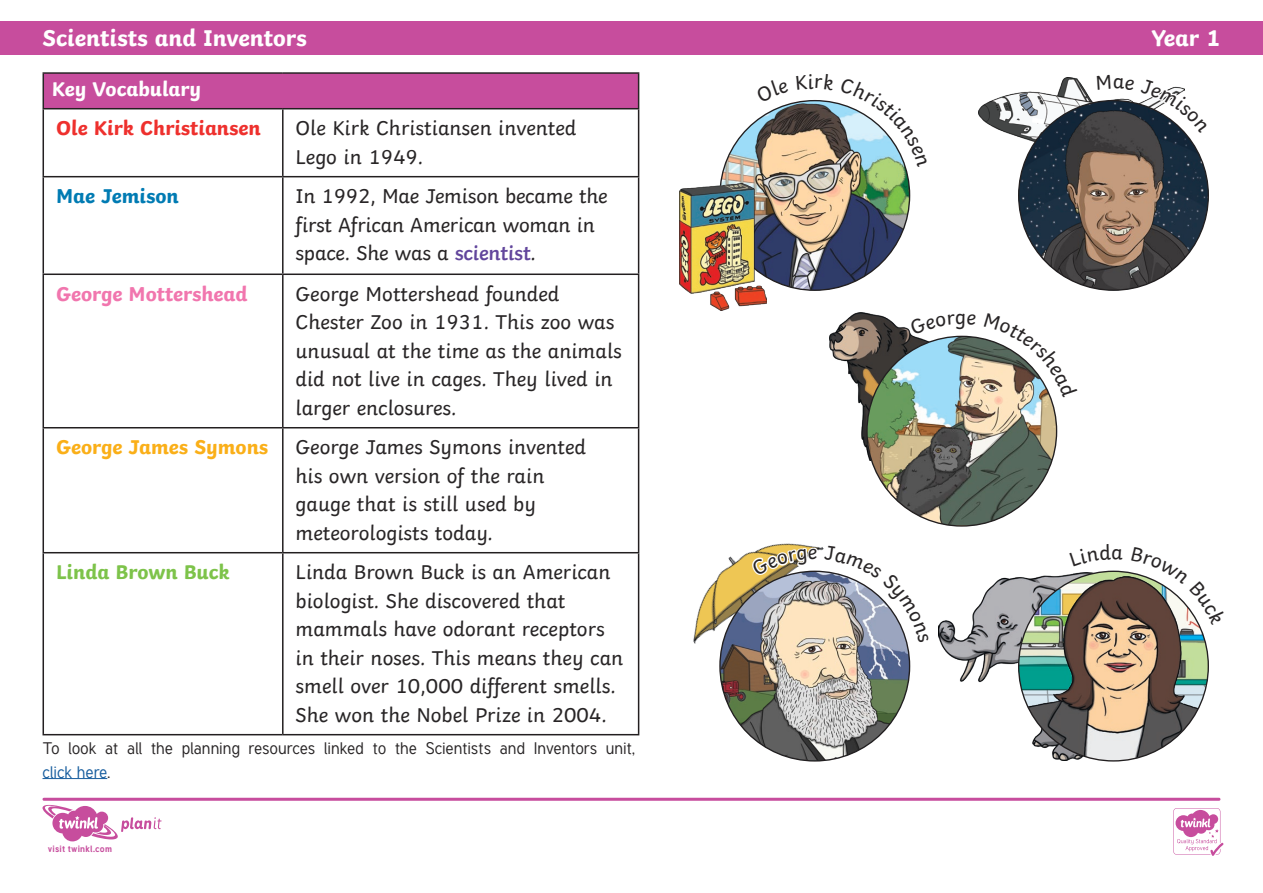
<style>
.page{position:relative;width:1263px;height:893px;background:#fff}
.page>*{position:absolute;margin:0;border:0;box-sizing:border-box;transform-origin:0 0}
.Header_Bar{font:700 24px "Twinkl";color:#fff}
.Body_Copy{font:21px/28.5px "Twinkl";color:#282526}
.Body_Copy-2{font:700 21px "Twinkl";color:#ee302d}
.Body_Copy-3{font:700 21px "Twinkl";color:#f176ae}
.Body_Copy-4{font:700 21px "Twinkl";color:#faaf18}
.Body_Copy-5{font:700 21px "Twinkl";color:#7dc34a}
.Key_Vocab_Header{font:700 21px "Twinkl";color:#fff}
.Body_Copy-6{font:700 21px "Twinkl";color:#007bb3}
.Indent{font:16.5px/24px "Tuffy";letter-spacing:.005em;color:#282526}
.t1{font:700 9px "Tuffy";letter-spacing:.02em;color:#c74d9d}
.s1{font-weight:600;color:#62469c}
.s2{color:#175d9e}
</style>
<div class="page">
<div style="left:43px;top:73px;width:596px;height:36px;background:#c74d9d"></div>
<hr style="left:43px;top:109px;width:1px;height:67px;background:#231f20">
<hr style="left:282px;top:109px;width:2px;height:67px;background:#231f20">
<hr style="left:638px;top:109px;width:1px;height:67px;background:#231f20">
<hr style="left:43px;top:176px;width:240px;height:1px;background:#231f20">
<hr style="left:43px;top:177px;width:1px;height:97px;background:#231f20">
<hr style="left:283px;top:176px;width:356px;height:1px;background:#231f20">
<hr style="left:282px;top:177px;width:2px;height:97px;background:#231f20">
<hr style="left:638px;top:177px;width:1px;height:97px;background:#231f20">
<hr style="left:43px;top:274px;width:240px;height:1px;background:#231f20">
<hr style="left:43px;top:275px;width:1px;height:152px;background:#231f20">
<hr style="left:283px;top:274px;width:356px;height:1px;background:#231f20">
<hr style="left:282px;top:275px;width:2px;height:152px;background:#231f20">
<hr style="left:638px;top:275px;width:1px;height:152px;background:#231f20">
<hr style="left:43px;top:427px;width:240px;height:1px;background:#231f20">
<hr style="left:43px;top:428px;width:1px;height:124px;background:#231f20">
<hr style="left:283px;top:427px;width:356px;height:1px;background:#231f20">
<hr style="left:282px;top:428px;width:2px;height:124px;background:#231f20">
<hr style="left:638px;top:428px;width:1px;height:124px;background:#231f20">
<hr style="left:43px;top:552px;width:240px;height:1px;background:#231f20">
<hr style="left:43px;top:553px;width:1px;height:181px;background:#231f20">
<hr style="left:283px;top:552px;width:356px;height:1px;background:#231f20">
<hr style="left:282px;top:553px;width:2px;height:181px;background:#231f20">
<hr style="left:638px;top:553px;width:1px;height:181px;background:#231f20">
<hr style="left:43px;top:734px;width:240px;height:1px;background:#231f20">
<hr style="left:283px;top:734px;width:356px;height:1px;background:#231f20">
<hr style="left:43px;top:72px;width:240px;height:2px;background:#282526">
<hr style="left:43px;top:74px;width:1px;height:34px;background:#282526">
<hr style="left:283px;top:72px;width:356px;height:2px;background:#282526">
<hr style="left:638px;top:74px;width:1px;height:34px;background:#282526">
<hr style="left:43px;top:108px;width:240px;height:1px;background:#231f20">
<hr style="left:283px;top:108px;width:356px;height:1px;background:#231f20">
<div style="left:0;top:21px;width:1263px;height:34px;background:#c74d9d"></div>
<hr style="left:43px;top:778px;width:64px;height:1px;background:#175d9e">
<img style="left:830px;top:313px;width:138px;height:147px">
<img style="left:873px;top:336px;width:179px;height:189px">
<img style="left:693px;top:543px;width:131px;height:134px">
<img style="left:720px;top:571px;width:189px;height:153px">
<img style="left:739px;top:581px;width:152px;height:180px">
<img style="left:938px;top:572px;width:157px;height:135px">
<img style="left:1019px;top:571px;width:189px;height:190px;border-radius:93px">
<img style="left:1027px;top:576px;width:175px;height:185px">
<img style="left:978px;top:78px;width:154px;height:108px">
<img style="left:1019px;top:101px;width:189px;height:133px">
<img style="left:1026px;top:101px;width:178px;height:189px">
<img style="left:739px;top:103px;width:170px;height:187px">
<img style="left:679px;top:184px;width:87px;height:126px">
<svg style="left:42px;top:798px;width:1181px;height:58px"></svg>
<svg style="left:909px;top:314px;width:59px;height:21px"></svg>
<svg style="left:984px;top:336px;width:68px;height:61px"></svg>
<svg style="left:751px;top:549px;width:66px;height:26px"></svg>
<svg style="left:824px;top:571px;width:85px;height:72px"></svg>
<svg style="left:1131px;top:572px;width:71px;height:53px"></svg>
<svg style="left:1097px;top:78px;width:35px;height:12px"></svg>
<svg style="left:1140px;top:86px;width:68px;height:47px"></svg>
<svg style="left:840px;top:103px;width:69px;height:65px"></svg>
<p class="Header_Bar" style="left:43px;top:18px;width:266px">Scientists and Inventors</p>
<p class="Header_Bar" style="left:1151px;top:18px;width:71px">Year 1</p>
<p class="Key_Vocab_Header" style="left:52px;top:71px;width:151px">Key Vocabulary</p>
<p class="Body_Copy-2" style="left:56px;top:111px;width:206px">Ole Kirk Christiansen</p>
<p class="Body_Copy" style="left:296px;top:112px;width:282px">Ole Kirk Christiansen invented<br>Lego in 1949.</p>
<p class="Body_Copy-6" style="left:56px;top:179px;width:124px">Mae Jemison</p>
<p class="Body_Copy" style="left:296px;top:180px;width:314px">In 1992, Mae Jemison became the first African American woman in space. She was a <span class="s1">scientist</span>.</p>
<p class="Body_Copy-3" style="left:56px;top:277px;width:193px">George Mottershead</p>
<p class="Body_Copy" style="left:296px;top:278px;width:328px">George Mottershead founded<br>Chester Zoo in 1931. This zoo was unusual at the time as the animals did not live in cages. They lived in larger enclosures.</p>
<p class="Body_Copy-4" style="left:56px;top:430px;width:214px">George James Symons</p>
<p class="Body_Copy" style="left:296px;top:431px;width:292px">George James Symons invented his own version of the rain gauge that is still used by meteorologists today.</p>
<p class="Body_Copy-5" style="left:56px;top:555px;width:175px">Linda Brown Buck</p>
<p class="Body_Copy" style="left:296px;top:556px;width:329px">Linda Brown Buck is an American biologist. She discovered that mammals have odorant receptors in their noses. This means they can smell over 10,000 different smells.<br>She won the Nobel Prize in 2004.</p>
<p class="Indent" style="left:43px;top:736px;width:594px">To look at all the planning resources linked to the Scientists and Inventors unit, <span class="s2">click here</span>.</p>
<p class="t1" style="left:48px;top:842px;width:66px">visit twinkl.com</p>
</div>
